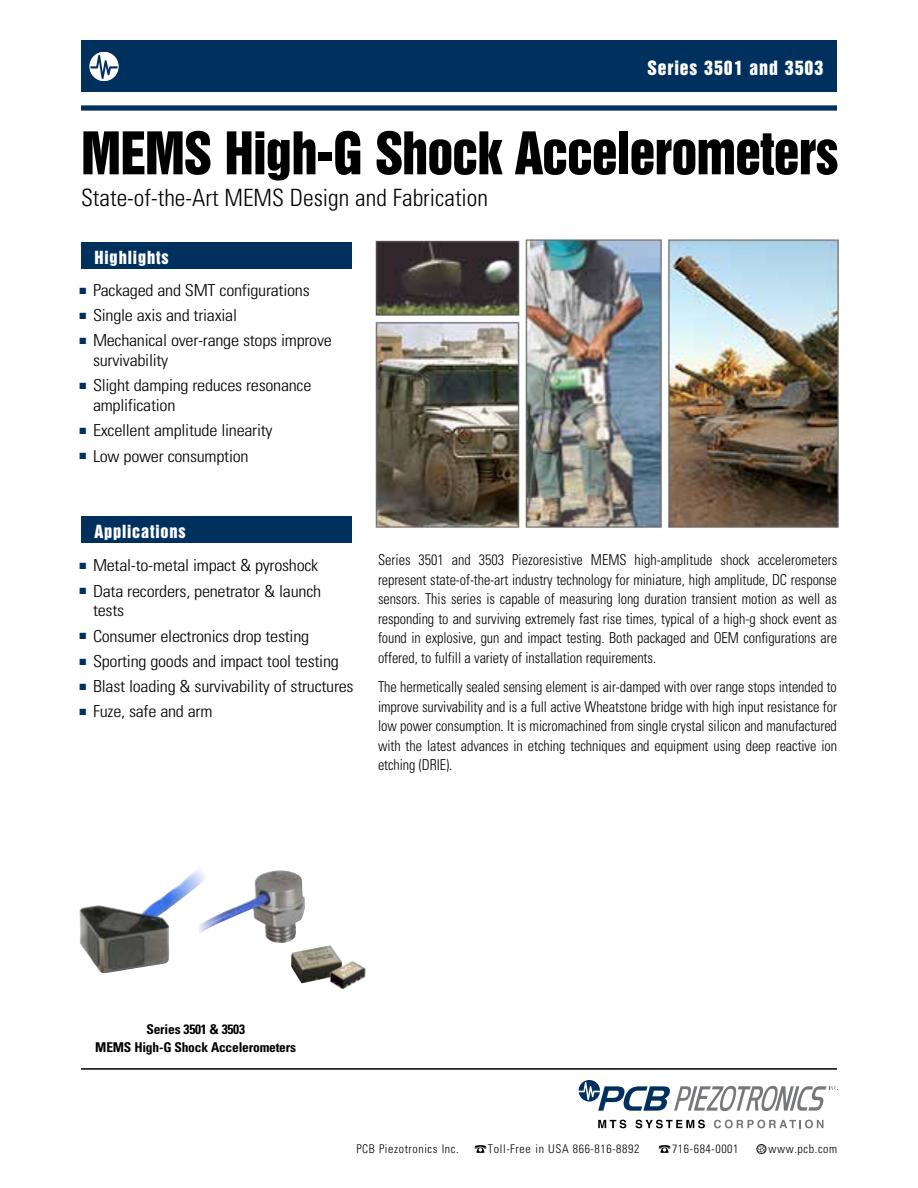
<style>
.page{position:relative;width:918px;height:1188px;background:#fff}
.page>*{position:absolute;margin:0;border:0;box-sizing:border-box;transform-origin:0 0}
.t1{font:53.55px "Swiss 921 BT Regular A";letter-spacing:-.015em;color:#000}
.t2{font:300 condensed 23.85px "Univers";color:#000}
.t3{font:18px "Swiss 921 BT Regular A";letter-spacing:.05em;color:#fff}
.t4{font:300 condensed 16.5px/19.8px "Univers";letter-spacing:-.015em;color:#000;scale:1.1 1}
.t5{font:16.5px "Swiss 921 BT Regular A";letter-spacing:.05em;color:#fff}
.t6{font:300 condensed 15px/19.5px "Univers";letter-spacing:-.005em;color:#000;text-align:justify;scale:.95 1}
.t7{font:700 condensed 13.5px/18px "Univers";letter-spacing:-.015em;color:#000;text-align:center}
.t8{font:300 condensed 12px "Univers";letter-spacing:.05em;color:#000}
.s1{color:#00305e}
</style>
<div class="page">
<img style="left:375px;top:239px;width:464px;height:289px">
<div style="left:81px;top:105px;width:756px;height:6px;background:#00305e"></div>
<hr style="left:81px;top:1068px;width:756px;height:2px;background:#000">
<div style="left:81px;top:40px;width:756px;height:52px;background:#00305e"></div>
<div style="left:81px;top:242px;width:270px;height:27px;background:#00305e"></div>
<div style="left:81px;top:516px;width:270px;height:27px;background:#00305e"></div>
<svg style="left:90px;top:52px;width:28px;height:29px"></svg>
<div style="left:90px;top:52px;width:28px;height:29px;border:1px solid #fff;border-radius:50%"></div>
<svg style="left:475px;top:1145px;width:11px;height:8px"></svg>
<svg style="left:659px;top:1145px;width:11px;height:8px"></svg>
<div style="left:757px;top:1144px;width:9px;height:10px;border:1px solid #221f1f;border-radius:50%"></div>
<svg style="left:757px;top:1145px;width:9px;height:9px"></svg>
<img style="left:79px;top:869px;width:121px;height:105px">
<img style="left:199px;top:870px;width:106px;height:73px">
<img style="left:291px;top:945px;width:47px;height:38px">
<img style="left:325px;top:956px;width:41px;height:34px">
<svg style="left:579px;top:1080px;width:259px;height:31px"></svg>
<svg style="left:598px;top:1120px;width:28px;height:8px"></svg>
<svg style="left:636px;top:1120px;width:69px;height:8px"></svg>
<svg style="left:714px;top:1120px;width:109px;height:8px"></svg>
<p class="t3" style="left:647px;top:56px;width:178px">Series 3501 and 3503</p>
<h1 class="t1" style="left:81px;top:118px;width:759px">MEMS High-G Shock Accelerometers</h1>
<h2 class="t2" style="left:81px;top:183px;width:409px">State-of-the-Art MEMS Design and Fabrication</h2>
<p class="t5" style="left:94px;top:247px;width:76px">Highlights</p>
<p class="t4" style="left:80px;top:280px;width:211px"><span class="s1">■</span> Packaged and SMT configurations</p>
<p class="t4" style="left:80px;top:305px;width:145px"><span class="s1">■</span> Single axis and triaxial</p>
<p class="t4" style="left:93px;top:331px;width:219px;text-indent:-14px"><span class="s1">■</span> Mechanical over-range stops improve survivability</p>
<p class="t4" style="left:93px;top:376px;width:200px;text-indent:-14px"><span class="s1">■</span> Slight damping reduces resonance amplification</p>
<p class="t4" style="left:80px;top:421px;width:177px"><span class="s1">■</span> Excellent amplitude linearity</p>
<p class="t4" style="left:80px;top:446px;width:155px"><span class="s1">■</span> Low power consumption</p>
<p class="t5" style="left:94px;top:521px;width:93px">Applications</p>
<p class="t4" style="left:80px;top:556px;width:219px"><span class="s1">■</span> Metal-to-metal impact &amp; pyroshock</p>
<p class="t4" style="left:93px;top:581px;width:209px;text-indent:-14px"><span class="s1">■</span> Data recorders, penetrator &amp; launch tests</p>
<p class="t4" style="left:80px;top:626px;width:210px"><span class="s1">■</span> Consumer electronics drop testing</p>
<p class="t4" style="left:80px;top:651px;width:237px"><span class="s1">■</span> Sporting goods and impact tool testing</p>
<p class="t4" style="left:80px;top:676px;width:251px"><span class="s1">■</span> Blast loading &amp; survivability of structures</p>
<p class="t4" style="left:80px;top:702px;width:122px"><span class="s1">■</span> Fuze, safe and arm</p>
<p class="t6" style="left:378px;top:550px;width:485px">Series 3501 and 3503 Piezoresistive MEMS high-amplitude shock accelerometers represent state-of-the-art industry technology for miniature, high amplitude, DC response sensors. This series is capable of measuring long duration transient motion as well as responding to and surviving extremely fast rise times, typical of a high-g shock event as found in explosive, gun and impact testing. Both packaged and OEM configurations are offered, to fulfill a variety of installation requirements.</p>
<p class="t6" style="left:378px;top:677px;width:485px">The hermetically sealed sensing element is air-damped with over range stops intended to improve survivability and is a full active Wheatstone bridge with high input resistance for low power consumption. It is micromachined from single crystal silicon and manufactured with the latest advances in etching techniques and equipment using deep reactive ion etching (DRIE).</p>
<p class="t7" style="left:95px;top:1020px;width:202px">Series 3501 &amp; 3503<br>MEMS High-G Shock Accelerometers</p>
<p class="t8" style="left:356px;top:1141px;width:104px">PCB Piezotronics Inc.</p>
<p class="t8" style="left:488px;top:1141px;width:153px">Toll-Free in USA 866-816-8892</p>
<p class="t8" style="left:672px;top:1141px;width:68px">716-684-0001</p>
<p class="t8" style="left:769px;top:1141px;width:70px">www.pcb.com</p>
</div>
